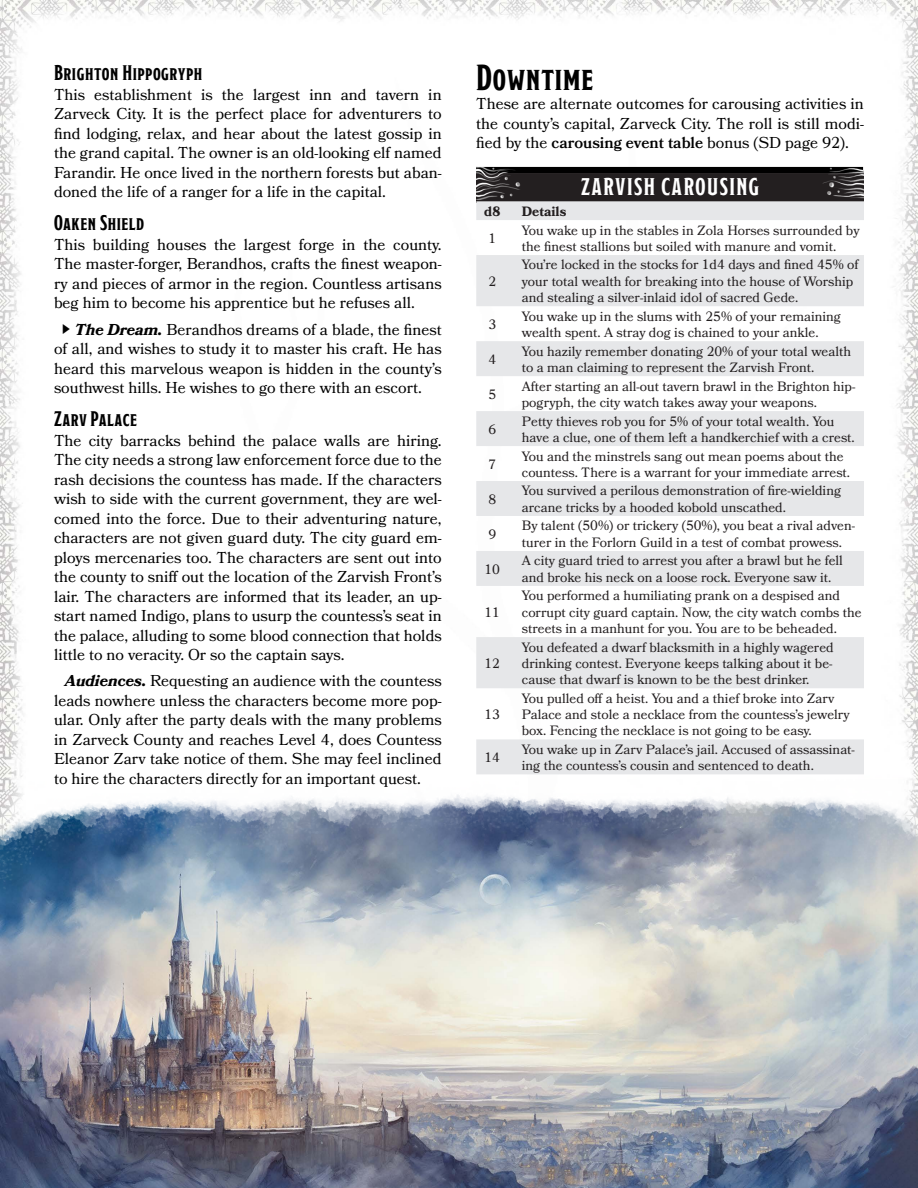
<style>
.page{position:relative;width:918px;height:1188px;background:#fff}
.page>*{position:absolute;margin:0;border:0;box-sizing:border-box;transform-origin:0 0}
.Heading_1{font:36px "Modesto Condensed";letter-spacing:.025em;color:#010101}
.Random_Encounters_Ta{font:700 24px "Modesto Condensed";letter-spacing:.06em;color:#fff}
.Heading_2{font:700 21px "Modesto Condensed";letter-spacing:.025em;color:#010101}
.Core_Body{font:15.75px/19.5px "Bookmania";color:#010101;text-align:justify}
.Inline_Subhead{font:15.75px/19.5px "Bookmania";color:#010101;text-align:justify}
.Lines{font:13.5px/16.2px "Bookmania";color:#231f20}
.Numbers{font:13.5px "Bookmania";color:#231f20}
.Lines-2{font:700 13.5px "Bookmania";color:#231f20}
.Numbers-2{font:700 13.5px "Bookmania";color:#231f20}
.s1{font-family:"Hira Kaku Pro W3";font-size:10.5px;color:#000}
.s2{font-weight:700;font-style:italic}
.s3{font-weight:600}
</style>
<div class="page">
<img style="left:0;top:0;width:918px;height:730px">
<div style="left:476px;top:170px;width:388px;height:33px;background:#231f20"></div>
<svg style="left:476px;top:201px;width:388px;height:529px"></svg>
<img style="left:476px;top:167px;width:388px;height:33px">
<img style="left:0;top:730px;width:918px;height:458px">
<p class="Heading_2" style="left:54px;top:63px;width:150px">Brighton Hippogryph</p>
<p class="Core_Body" style="left:54px;top:85px;width:389px">This establishment is the largest inn and tavern in Zarveck City. It is the perfect place for adventurers to find lodging, relax, and hear about the latest gossip in the grand capital. The owner is an old-looking elf named Farandir. He once lived in the northern forests but aban&shy;doned the life of a ranger for a life in the capital.</p>
<p class="Heading_2" style="left:54px;top:213px;width:92px">Oaken Shield</p>
<p class="Core_Body" style="left:54px;top:235px;width:389px">This building houses the largest forge in the county.<br>The master-forger, Berandhos, crafts the finest weapon&shy;ry and pieces of armor in the region. Countless artisans beg him to become his apprentice but he refuses all.</p>
<p class="Core_Body" style="left:54px;top:319px;width:389px;text-indent:7px"><span class="s1">▶</span> <span class="s2">The Dream.</span> Berandhos dreams of a blade, the finest of all, and wishes to study it to master his craft. He has heard this marvelous weapon is hidden in the county’s southwest hills. He wishes to go there with an escort.</p>
<p class="Heading_2" style="left:54px;top:408px;width:84px">Zarv Palace</p>
<p class="Core_Body" style="left:54px;top:430px;width:389px">The city barracks behind the palace walls are hiring.<br>The city needs a strong law enforcement force due to the rash decisions the countess has made. If the characters wish to side with the current government, they are wel&shy;comed into the force. Due to their adventuring nature, characters are not given guard duty. The city guard em&shy;ploys mercenaries too. The characters are sent out into the county to sniff out the location of the Zarvish Front’s lair. The characters are informed that its leader, an up&shy;start named Indigo, plans to usurp the countess’s seat in the palace, alluding to some blood connection that holds little to no veracity. Or so the captain says.</p>
<p class="Inline_Subhead" style="left:54px;top:671px;width:389px;text-indent:11px"><span class="s2">Audiences.</span> Requesting an audience with the countess leads nowhere unless the characters become more pop&shy;ular. Only after the party deals with the many problems in Zarveck County and reaches Level 4, does Countess Eleanor Zarv take notice of them. She may feel inclined to hire the characters directly for an important quest.</p>
<p class="Heading_1" style="left:476px;top:59px;width:118px">Downtime</p>
<p class="Core_Body" style="left:476px;top:94px;width:389px">These are alternate outcomes for carousing activities in the county’s capital, Zarveck City. The roll is still modi&shy;fied by the <span class="s3">carousing event table</span> bonus (SD page 92).</p>
<p class="Random_Encounters_Ta" style="left:581px;top:175px;width:180px">ZARVISH CAROUSING</p>
<p class="Numbers-2" style="left:484px;top:203px;width:17px">d8</p>
<p class="Lines-2" style="left:522px;top:203px;width:46px">Details</p>
<p class="Numbers" style="left:488px;top:230px;width:9px">1</p>
<p class="Lines" style="left:522px;top:222px;width:339px">You wake up in the stables in Zola Horses surrounded by the finest stallions but soiled with manure and vomit.</p>
<p class="Numbers" style="left:488px;top:273px;width:9px">2</p>
<p class="Lines" style="left:522px;top:257px;width:338px">You’re locked in the stocks for 1d4 days and fined 45% of your total wealth for breaking into the house of Worship and stealing a silver-inlaid idol of sacred Gede.</p>
<p class="Numbers" style="left:488px;top:316px;width:9px">3</p>
<p class="Lines" style="left:522px;top:308px;width:321px">You wake up in the slums with 25% of your remaining wealth spent. A stray dog is chained to your ankle.</p>
<p class="Numbers" style="left:488px;top:351px;width:9px">4</p>
<p class="Lines" style="left:522px;top:343px;width:331px">You hazily remember donating 20% of your total wealth to a man claiming to represent the Zarvish Front.</p>
<p class="Numbers" style="left:488px;top:386px;width:9px">5</p>
<p class="Lines" style="left:522px;top:378px;width:335px">After starting an all-out tavern brawl in the Brighton hip&shy;pogryph, the city watch takes away your weapons.</p>
<p class="Numbers" style="left:488px;top:421px;width:9px">6</p>
<p class="Lines" style="left:522px;top:413px;width:335px">Petty thieves rob you for 5% of your total wealth. You have a clue, one of them left a handkerchief with a crest.</p>
<p class="Numbers" style="left:488px;top:456px;width:9px">7</p>
<p class="Lines" style="left:522px;top:448px;width:330px">You and the minstrels sang out mean poems about the countess. There is a warrant for your immediate arrest.</p>
<p class="Numbers" style="left:488px;top:491px;width:9px">8</p>
<p class="Lines" style="left:522px;top:483px;width:321px">You survived a perilous demonstration of fire-wielding arcane tricks by a hooded kobold unscathed.</p>
<p class="Numbers" style="left:488px;top:526px;width:9px">9</p>
<p class="Lines" style="left:522px;top:518px;width:335px">By talent (50%) or trickery (50%), you beat a rival adven&shy;turer in the Forlorn Guild in a test of combat prowess.</p>
<p class="Numbers" style="left:485px;top:561px;width:17px">10</p>
<p class="Lines" style="left:522px;top:553px;width:323px">A city guard tried to arrest you after a brawl but he fell and broke his neck on a loose rock. Everyone saw it.</p>
<p class="Numbers" style="left:485px;top:604px;width:17px">11</p>
<p class="Lines" style="left:522px;top:588px;width:342px">You performed a humiliating prank on a despised and corrupt city guard captain. Now, the city watch combs the streets in a manhunt for you. You are to be beheaded.</p>
<p class="Numbers" style="left:485px;top:655px;width:17px">12</p>
<p class="Numbers" style="left:485px;top:706px;width:17px">13</p>
<p class="Lines" style="left:522px;top:639px;width:313px;text-align:justify">You defeated a dwarf blacksmith in a highly wagered drinking contest. Everyone keeps talking about it be&shy;cause that dwarf is known to be the best drinker.</p>
<p class="Lines" style="left:522px;top:690px;width:329px">You pulled off a heist. You and a thief broke into Zarv<br>Palace and stole a necklace from the countess’s jewelry box. Fencing the necklace is not going to be easy.</p>
<p class="Numbers" style="left:485px;top:749px;width:17px">14</p>
<p class="Lines" style="left:522px;top:741px;width:334px">You wake up in Zarv Palace’s jail. Accused of assassinat&shy;ing the countess’s cousin and sentenced to death.</p>
</div>
